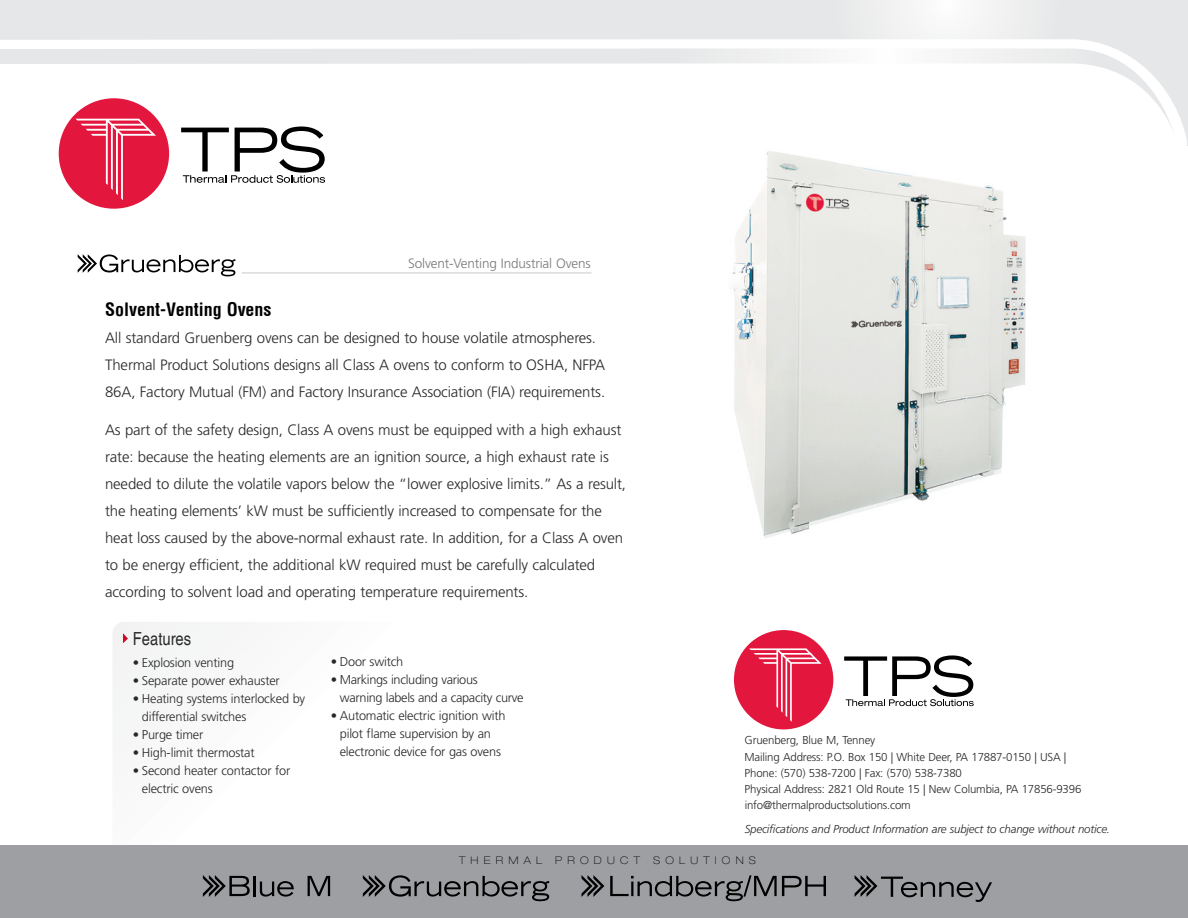
<style>
.page{position:relative;width:1188px;height:918px;background:#fff}
.page>*{position:absolute;margin:0;border:0;box-sizing:border-box;transform-origin:0 0}
.t1{font:700 condensed 18px "Helvetica";color:#000}
.t2{font:condensed 18px "Helvetica";color:#292829}
.t3{font:300 15px/27px "Frutiger";letter-spacing:-.01em;color:#292829}
.t4{font:300 13.5px "Frutiger";letter-spacing:-.01em;color:#77787b}
.t5{font:300 12.75px/18px "Frutiger";letter-spacing:-.015em;color:#292829}
.t6{font:300 11.55px/16.2px "Frutiger";letter-spacing:-.015em;color:#292829}
.t7{font:italic 300 11.55px "Frutiger";letter-spacing:-.015em;color:#292829}
.t8{font:100 expanded 10.5px "Helvetica Neue";letter-spacing:.5em;color:#000}
</style>
<div class="page">
<svg style="left:112px;top:845px;width:231px;height:1px"></svg>
<div style="left:0;top:846px;width:1188px;height:72px;background:#9d9fa2"></div>
<hr style="left:254px;top:876px;width:2px;height:20px;background:#000">
<svg style="left:260px;top:881px;width:34px;height:16px"></svg>
<svg style="left:308px;top:876px;width:22px;height:20px"></svg>
<svg style="left:203px;top:875px;width:47px;height:22px"></svg>
<svg style="left:363px;top:875px;width:186px;height:26px"></svg>
<svg style="left:610px;top:875px;width:216px;height:26px"></svg>
<svg style="left:581px;top:875px;width:23px;height:22px"></svg>
<svg style="left:855px;top:875px;width:137px;height:27px"></svg>
<img style="left:732px;top:151px;width:294px;height:387px">
<hr style="left:242px;top:273px;width:349px;height:1px;background:#c7c8ca">
<div style="left:113px;top:622px;width:93px;height:94px;background:#f5f6f6"></div>
<svg style="left:0;top:0;width:1187px;height:146px"></svg>
<svg style="left:0;top:48px;width:1174px;height:87px"></svg>
<hr style="left:1187px;top:0;width:1px;height:146px;background:#e6e7e8">
<div style="left:59px;top:98px;width:110px;height:111px;background:#e3173e;border-radius:50%"></div>
<svg style="left:76px;top:119px;width:80px;height:81px"></svg>
<svg style="left:181px;top:127px;width:144px;height:56px"></svg>
<svg style="left:78px;top:254px;width:157px;height:22px"></svg>
<div style="left:734px;top:630px;width:99px;height:99px;background:#e3173e;border-radius:50%"></div>
<svg style="left:749px;top:648px;width:73px;height:74px"></svg>
<svg style="left:844px;top:655px;width:130px;height:51px"></svg>
<p class="t4" style="left:408px;top:256px;width:184px">Solvent-Venting Industrial Ovens</p>
<p class="t1" style="left:105px;top:298px;width:168px">Solvent-Venting Ovens</p>
<p class="t3" style="left:105px;top:325px;width:502px">All standard Gruenberg ovens can be designed to house volatile atmospheres.<br>Thermal Product Solutions designs all Class A ovens to conform to OSHA, NFPA<br>86A, Factory Mutual (FM) and Factory Insurance Association (FIA) requirements.</p>
<p class="t3" style="left:105px;top:416px;width:522px">As part of the safety design, Class A ovens must be equipped with a high exhaust rate: because the heating elements are an ignition source, a high exhaust rate is needed to dilute the volatile vapors below the “lower explosive limits.” As a result, the heating elements’ kW must be sufficiently increased to compensate for the heat loss caused by the above-normal exhaust rate. In addition, for a Class A oven to be energy efficient, the additional kW required must be carefully calculated according to solvent load and operating temperature requirements.</p>
<p class="t2" style="left:133px;top:629px;width:60px">Features</p>
<p class="t5" style="left:133px;top:653px;width:103px">• Explosion venting</p>
<p class="t5" style="left:133px;top:671px;width:148px">• Separate power exhauster</p>
<p class="t5" style="left:142px;top:689px;width:165px;text-indent:-9px">• Heating systems interlocked by differential switches</p>
<p class="t5" style="left:133px;top:725px;width:72px">• Purge timer</p>
<p class="t5" style="left:133px;top:743px;width:123px">• High-limit thermostat</p>
<p class="t5" style="left:142px;top:761px;width:150px;text-indent:-9px">• Second heater contactor for electric ovens</p>
<p class="t5" style="left:331px;top:653px;width:74px">• Door switch</p>
<p class="t5" style="left:340px;top:671px;width:185px;text-indent:-9px">• Markings including various warning labels and a capacity curve</p>
<p class="t5" style="left:331px;top:707px;width:176px;text-align:center">• Automatic electric ignition with pilot flame supervision by an electronic device for gas ovens</p>
<p class="t6" style="left:745px;top:732px;width:338px">Gruenberg, Blue M, Tenney<br>Mailing Address: P.O. Box 150 | White Deer, PA 17887-0150 | USA | Phone: (570) 538-7200 | Fax: (570) 538-7380<br>Physical Address: 2821 Old Route 15 | New Columbia, PA 17856-9396 info@thermalproductsolutions.com</p>
<p class="t7" style="left:745px;top:822px;width:367px">Specifications and Product Information are subject to change without notice.</p>
<p class="t8" style="left:459px;top:854px;width:298px">THERMAL PRODUCT SOLUTIONS</p>
</div>
